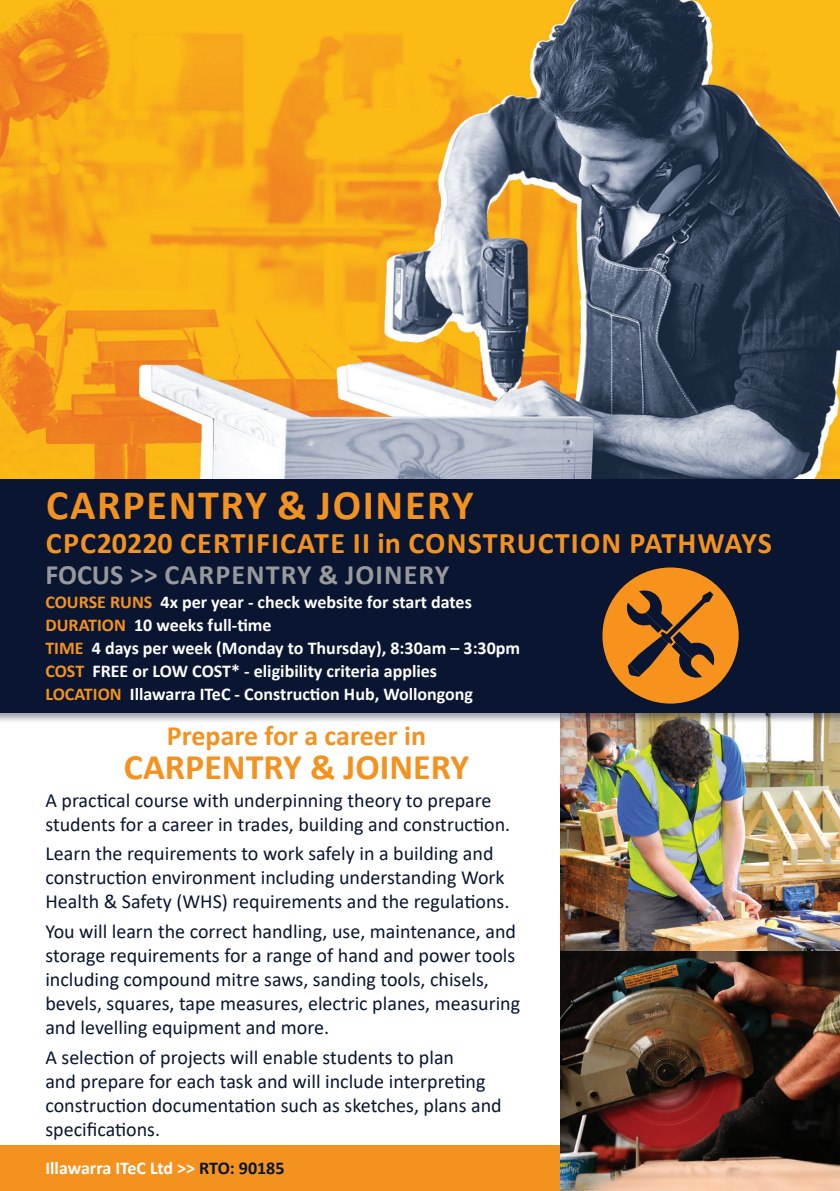
<style>
.page{position:relative;width:840px;height:1191px;background:#fff}
.page>*{position:absolute;margin:0;border:0;box-sizing:border-box;transform-origin:0 0}
.t1{font:700 42px "Calibri";letter-spacing:.04em;color:#f3921f}
.t2{font:700 36px "Calibri";color:#f3921f}
.t3{font:700 30px "Calibri";letter-spacing:.04em;color:#f3921f}
.t4{font:700 28px "Calibri";letter-spacing:.04em;color:#98999a}
.t5{font:700 28px "Calibri";color:#f3921f}
.t6{font:20px/24px "Calibri";color:#091531}
.t7{font:700 18px "Calibri";color:#fff}
.s1{color:#f3921f}
.s2{color:#091531}
</style>
<div class="page">
<div style="left:0;top:1145px;width:839px;height:46px;background:#f3921f"></div>
<img style="left:560px;top:723px;width:279px;height:468px">
<img style="left:0;top:0;width:839px;height:478px">
<div style="left:0;top:478px;width:839px;height:245px;background:#091531;opacity:.4"></div>
<div style="left:0;top:479px;width:839px;height:233px;background:#091531"></div>
<div style="left:602px;top:567px;width:136px;height:136px;background:#f7931d;border-radius:50%"></div>
<svg style="left:627px;top:590px;width:88px;height:88px"></svg>
<p class="t1" style="left:46px;top:476px;width:428px">CARPENTRY &amp; JOINERY</p>
<p class="t3" style="left:46px;top:522px;width:727px">CPC20220 CERTIFICATE II in CONSTRUCTION PATHWAYS</p>
<p class="t4" style="left:45px;top:554px;width:405px">FOCUS &gt;&gt; CARPENTRY &amp; JOINERY</p>
<p class="t7" style="left:45px;top:589px;width:427px"><span class="s1">COURSE RUNS</span> 4x per year - check website for start dates</p>
<p class="t7" style="left:45px;top:612px;width:227px"><span class="s1">DURATION</span> 10 weeks full-time</p>
<p class="t7" style="left:45px;top:635px;width:476px"><span class="s1">TIME</span> 4 days per week (Monday to Thursday), 8:30am – 3:30pm</p>
<p class="t7" style="left:45px;top:658px;width:393px"><span class="s1">COST</span> FREE or LOW COST* - eligibility criteria applies</p>
<p class="t7" style="left:45px;top:681px;width:429px"><span class="s1">LOCATION</span> Illawarra ITeC - Construction Hub, Wollongong</p>
<p class="t5" style="left:167px;top:715px;width:260px">Prepare for a career in</p>
<p class="t2" style="left:124px;top:741px;width:346px">CARPENTRY &amp; JOINERY</p>
<p class="t6" style="left:45px;top:787px;width:466px">A practical course with underpinning theory to prepare students for a career in trades, building and construction.</p>
<p class="t6" style="left:45px;top:841px;width:465px">Learn the requirements to work safely in a building and construction environment including understanding Work<br>Health &amp; Safety (WHS) requirements and the regulations.</p>
<p class="t6" style="left:45px;top:918px;width:476px">You will learn the correct handling, use, maintenance, and storage requirements for a range of hand and power tools including compound mitre saws, sanding tools, chisels, bevels, squares, tape measures, electric planes, measuring and levelling equipment and more.</p>
<p class="t6" style="left:45px;top:1044px;width:457px">A selection of projects will enable students to plan<br>and prepare for each task and will include interpreting construction documentation such as sketches, plans and specifications.</p>
<p class="t7" style="left:45px;top:1155px;width:240px">Illawarra ITeC Ltd &gt;&gt; <span class="s2">RTO: 90185</span></p>
</div>
